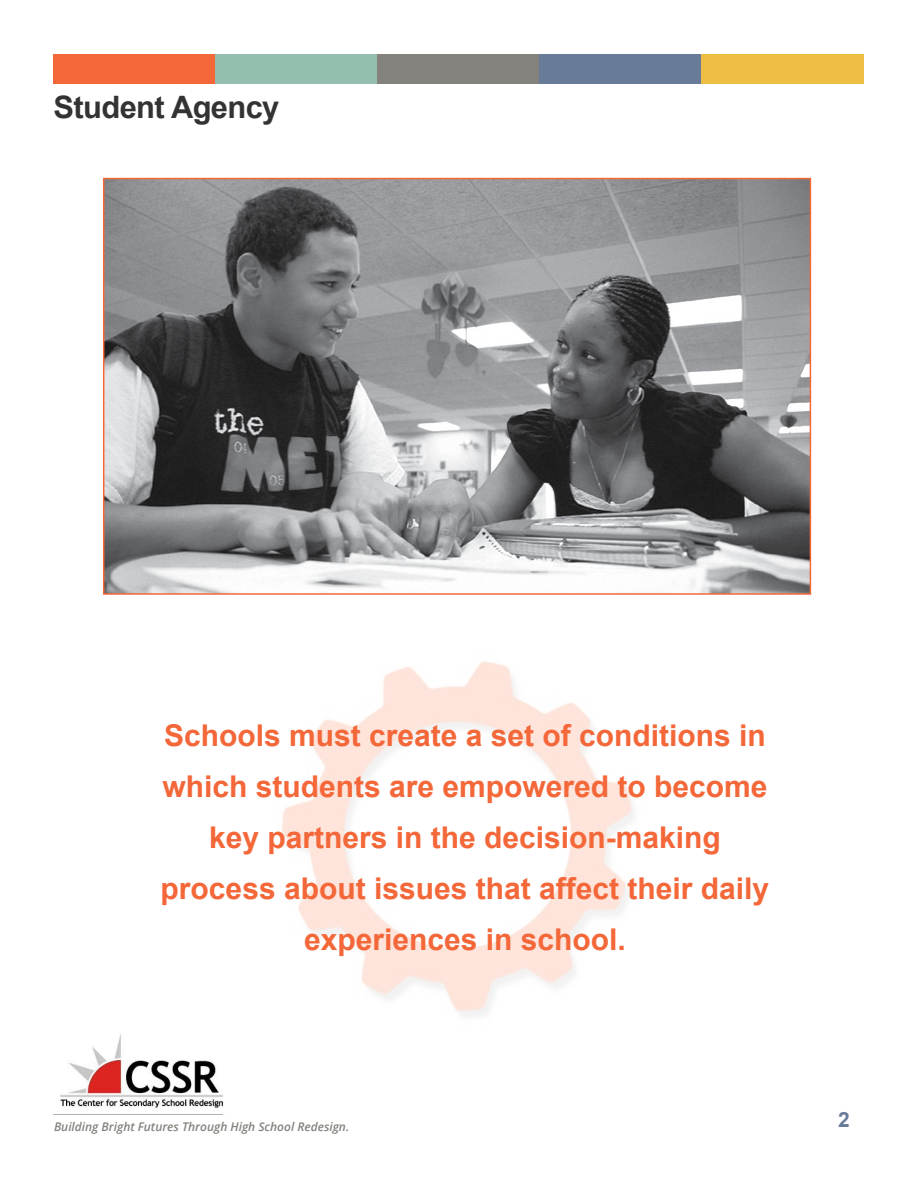
<style>
.page{position:relative;width:918px;height:1188px;background:#fff}
.page>*{position:absolute;margin:0;border:0;box-sizing:border-box;transform-origin:0 0}
.t1{font:700 30.9px "Arial";letter-spacing:-.02em;color:#333}
.t2{font:700 30px/51px "Arial";color:#f46739;text-align:center}
.t3{font:700 21px "Arial";color:#687b99}
.t4{font:italic 600 12px "Open Sans";color:#83827d}
</style>
<div class="page">
<div style="left:54px;top:54px;width:162px;height:29px;background:#f46739"></div>
<div style="left:216px;top:54px;width:162px;height:29px;background:#94bfae"></div>
<div style="left:377px;top:54px;width:162px;height:29px;background:#83827d"></div>
<div style="left:539px;top:54px;width:162px;height:29px;background:#687b99"></div>
<div style="left:701px;top:54px;width:163px;height:29px;background:#eebd44"></div>
<img style="left:54px;top:1034px;width:169px;height:81px">
<img style="left:106px;top:181px;width:702px;height:411px">
<div style="left:103px;top:178px;width:708px;height:417px;border:2px solid #f46739"></div>
<img style="left:282px;top:661px;width:352px;height:355px">
<p class="t1" style="left:54px;top:87px;width:227px">Student Agency</p>
<p class="t2" style="left:161px;top:711px;width:610px">Schools must create a set of conditions in which students are empowered to become key partners in the decision-making process about issues that affect their daily experiences in school.</p>
<p class="t4" style="left:54px;top:1118px;width:297px">Building Bright Futures Through High School Redesign.</p>
<p class="t3" style="left:838px;top:1106px;width:13px">2</p>
</div>
